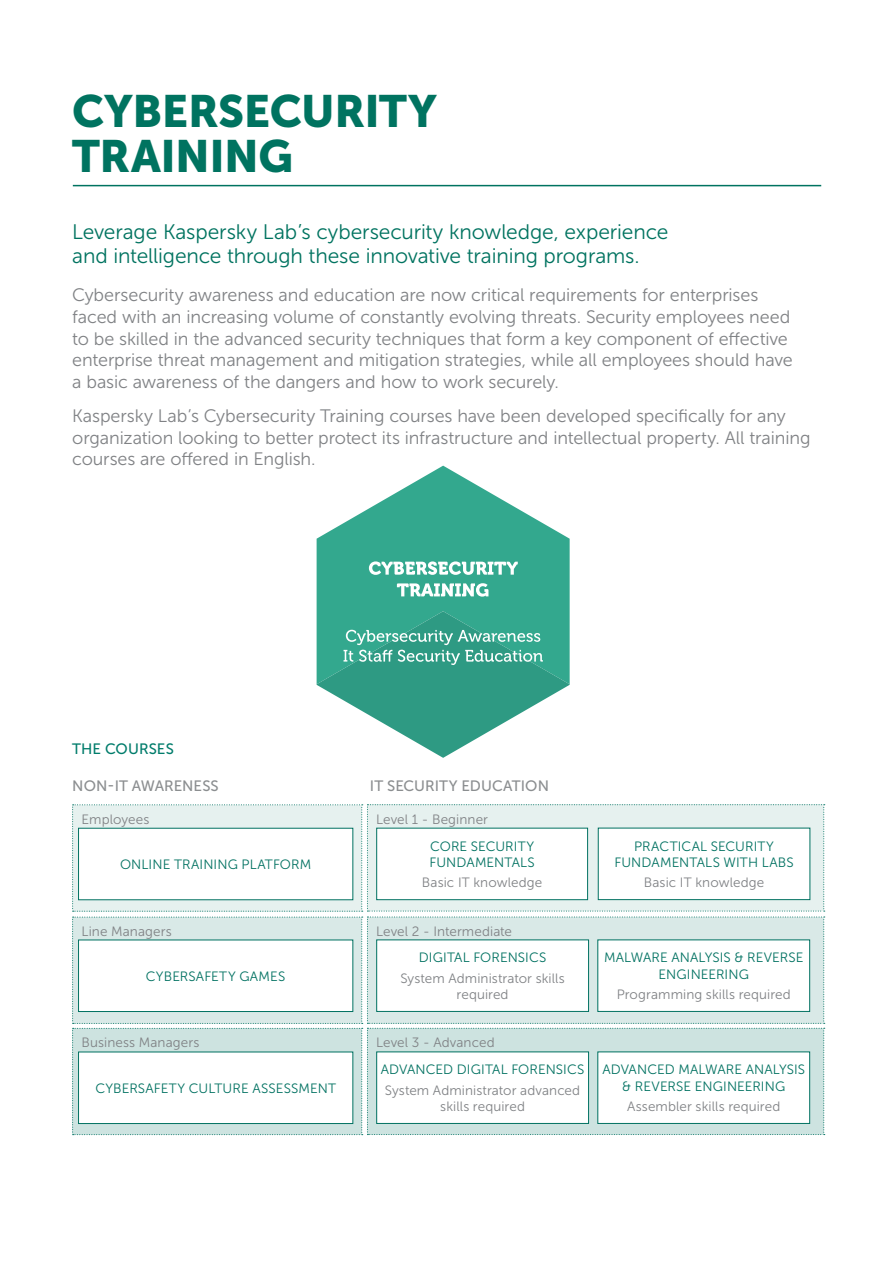
<style>
.page{position:relative;width:893px;height:1263px;background:#fff}
.page>*{position:absolute;margin:0;border:0;box-sizing:border-box;transform-origin:0 0}
.t1{font:45px/45px "Museo Sans 900";color:#007360}
.t2{font:21px/24px "Museo Sans 300";letter-spacing:-.005em;color:#007360}
.t3{font:18px/21.6px "Museo Sans 300";letter-spacing:-.005em;color:#808285}
.t4{font:15px "Museo Sans 500";letter-spacing:.005em;color:#8b8e90}
.t5{font:15px "Museo Sans 500";letter-spacing:.005em;color:#007c6b}
.t6{font:13.5px/16.2px "Museo Sans 300";letter-spacing:.01em;color:#007161;text-align:center}
.t7{font:13.5px/16.2px "Museo Sans 300";letter-spacing:.005em;color:#808285;text-align:center}
</style>
<div class="page">
<svg style="left:317px;top:466px;width:253px;height:145px;fill:#33a88e"></svg>
<svg style="left:369px;top:561px;width:149px;height:14px"></svg>
<svg style="left:397px;top:583px;width:91px;height:14px"></svg>
<svg style="left:317px;top:611px;width:253px;height:147px"></svg>
<svg style="left:72px;top:804px;width:753px;height:331px"></svg>
<hr style="left:73px;top:185px;width:748px;height:1px;background:#007360">
<h1 class="t1" style="left:72px;top:89px;width:29px">CYBERSECURITY<br>TRAINING</h1>
<p class="t2" style="left:72px;top:220px;width:598px">Leverage Kaspersky Lab’s cybersecurity knowledge, experience and intelligence through these innovative training programs.</p>
<p class="t3" style="left:72px;top:285px;width:722px">Cybersecurity awareness and education are now critical requirements for enterprises faced with an increasing volume of constantly evolving threats. Security employees need to be skilled in the advanced security techniques that form a key component of effective enterprise threat management and mitigation strategies, while all employees should have a basic awareness of the dangers and how to work securely.</p>
<p class="t3" style="left:72px;top:405px;width:740px">Kaspersky Lab’s Cybersecurity Training courses have been developed specifically for any organization looking to better protect its infrastructure and intellectual property. All training courses are offered in English.</p>
<p class="t5" style="left:72px;top:740px;width:103px">THE COURSES</p>
<p class="t4" style="left:72px;top:777px;width:148px">NON -IT AWAREN ESS</p>
<p class="t4" style="left:370px;top:777px;width:178px">IT SECURITY EDUCATI ON</p>
<p class="t7" style="left:82px;top:811px;width:69px">Employees</p>
<p class="t6" style="left:120px;top:856px;width:193px">ONLINE TRAINING PLATFORM</p>
<p class="t7" style="left:82px;top:923px;width:92px">Line Managers</p>
<p class="t6" style="left:146px;top:968px;width:19px">Cyber</p>
<p class="t6" style="left:188px;top:968px;width:17px">Safety</p>
<p class="t6" style="left:239px;top:968px;width:21px">Games</p>
<p class="t7" style="left:82px;top:1035px;width:119px">Business Managers</p>
<p class="t6" style="left:95px;top:1080px;width:242px">CYBERSAFETY CU LTU RE ASSESSMENT</p>
<p class="t7" style="left:376px;top:811px;width:113px">Level 1 - Beginner</p>
<p class="t6" style="left:430px;top:838px;width:20px">Core</p>
<p class="t6" style="left:471px;top:838px;width:43px">Security</p>
<p class="t6" style="left:429px;top:854px;width:27px">Fundamentals</p>
<p class="t7" style="left:422px;top:875px;width:122px">Basic IT knowledge</p>
<p class="t7" style="left:376px;top:923px;width:137px">Level 2 - Intermediate</p>
<p class="t6" style="left:419px;top:950px;width:129px">DIGITAL FORENSICS</p>
<p class="t7" style="left:400px;top:970px;width:166px">System Administrator skills required</p>
<p class="t7" style="left:376px;top:1034px;width:120px">Level 3 - Advanced</p>
<p class="t6" style="left:381px;top:1062px;width:205px">ADVANCED DIGITAL FORENSICS</p>
<p class="t7" style="left:385px;top:1082px;width:197px">System Administrator advanced skills required</p>
<p class="t6" style="left:634px;top:838px;width:17px">Practical</p>
<p class="t6" style="left:711px;top:838px;width:43px">Security</p>
<p class="t6" style="left:614px;top:854px;width:27px">Fundamentals</p>
<p class="t6" style="left:724px;top:854px;width:55px">with Labs</p>
<p class="t7" style="left:644px;top:874px;width:122px">Basic IT knowledge</p>
<p class="t6" style="left:604px;top:950px;width:201px">MALWARE ANALYSIS &amp; REVERSE<br>ENGINEERING</p>
<p class="t7" style="left:617px;top:986px;width:175px">Programming skills required</p>
<p class="t6" style="left:602px;top:1062px;width:204px">ADVANCED MALWARE ANALYSIS &amp; REVERSE ENGINEERING</p>
<p class="t7" style="left:627px;top:1098px;width:155px">Assembler skills required</p>
</div>
